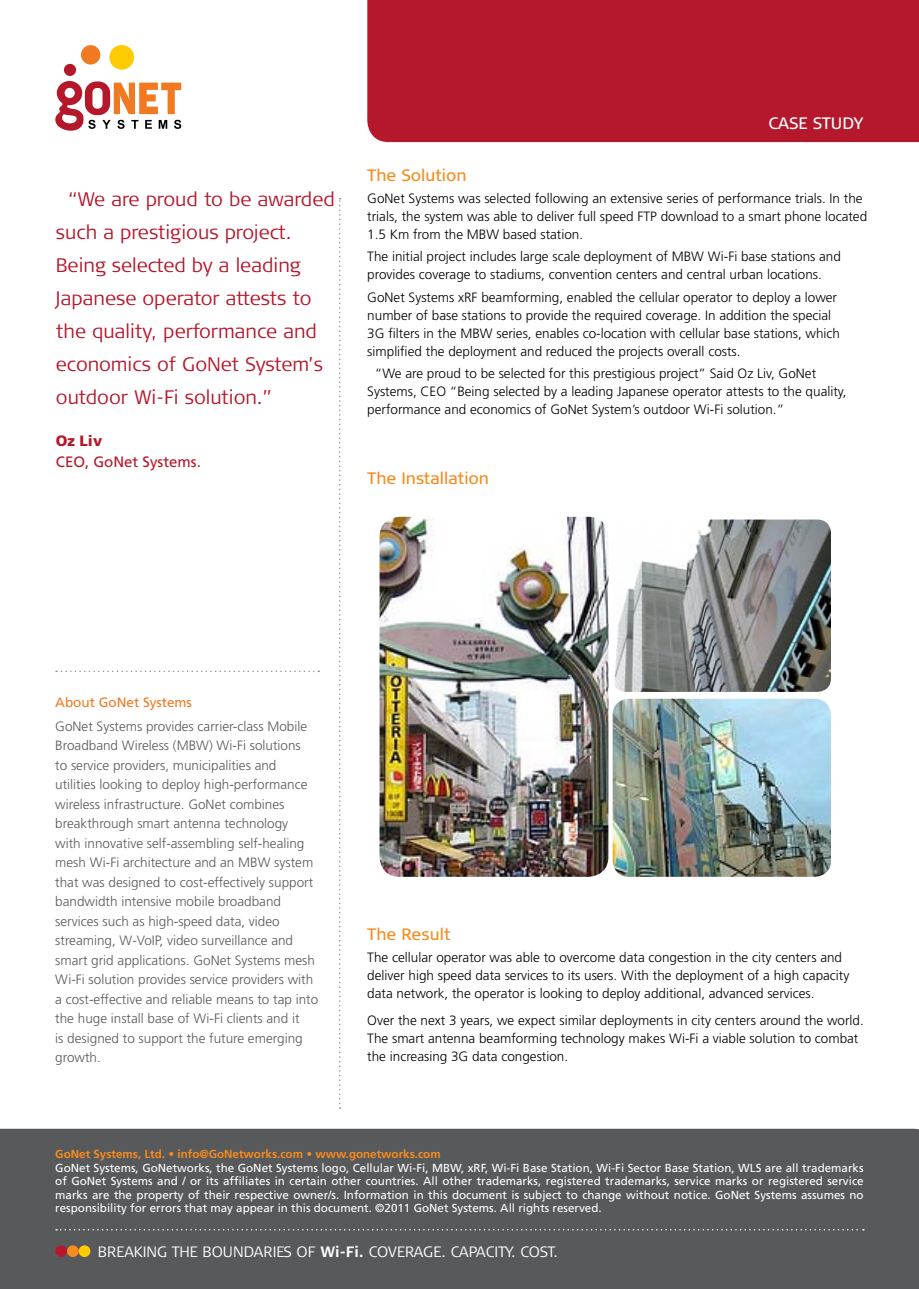
<style>
.page{position:relative;width:919px;height:1289px;background:#fff}
.page>*{position:absolute;margin:0;border:0;box-sizing:border-box;transform-origin:0 0}
.t1{font:300 19.5px/33px "Signa Column";color:#b5172b}
.t2{font:16.5px "Signa Column";color:#f68b1f}
.t3{font:16.5px "Signa Column";color:#fff}
.t4{font:300 15px "Signa Column";color:#fff}
.t5{font:15px "Frutiger";color:#b5172b}
.t6{font:900 15px "Frutiger";color:#b5172b}
.t7{font:300 13.5px/18px "Frutiger";color:#000}
.t8{font:300 13.5px/19.5px "Frutiger";color:#58595b}
.t9{font:13.5px "Frutiger";color:#f17922}
.t10{font:11.7px/13.5px "Frutiger";color:#fff;text-align:justify}
.t11{font:700 11.7px "Frutiger";color:#f68b1f}
.s1{font-weight:700}
</style>
<div class="page">
<div style="left:0;top:1128px;width:918px;height:160px;background:#58595b"></div>
<svg style="left:56px;top:1228px;width:807px;height:2px;background:#6d6e70"></svg>
<div style="left:55px;top:1245px;width:12px;height:11px;background:#b5172b;border-radius:50%"></div>
<div style="left:67px;top:1245px;width:12px;height:11px;background:#f68b1f;border-radius:50%"></div>
<div style="left:79px;top:1245px;width:11px;height:11px;background:#ffcb05;border-radius:50%"></div>
<div style="left:64px;top:63px;width:12px;height:13px;background:#b5172b;border-radius:50%"></div>
<svg style="left:81px;top:45px;width:20px;height:20px"></svg>
<svg style="left:109px;top:45px;width:26px;height:25px"></svg>
<svg style="left:55px;top:81px;width:126px;height:50px"></svg>
<svg style="left:339px;top:198px;width:1px;height:910px"></svg>
<div style="left:367px;top:0;width:551px;height:142px;background:#b5172b"></div>
<svg style="left:56px;top:670px;width:263px;height:2px"></svg>
<img style="left:612px;top:698px;width:218px;height:178px">
<img style="left:614px;top:519px;width:216px;height:173px">
<img style="left:379px;top:517px;width:229px;height:359px">
<h1 class="t1" style="left:56px;top:183px;width:280px;text-indent:12px">“We are proud to be awarded such a prestigious project.<br>Being selected by a leading<br>Japanese operator attests to the quality, performance and economics of GoN et System s’ outdoor Wi-Fi solution “.</h1>
<p class="t6" style="left:56px;top:432px;width:48px">Oz Liv</p>
<p class="t5" style="left:56px;top:453px;width:147px">CEO, GoNet Systems.</p>
<p class="t3" style="left:768px;top:114px;width:97px">case study</p>
<p class="t2" style="left:367px;top:166px;width:101px">The Solution</p>
<p class="t7" style="left:367px;top:189px;width:501px">GoNet Systems was selected following an extensive series of performance trials In. the trials, the system was able to deliver full speed FTP download to a smart phone located<br>1.5 Km from the MBW based station.</p>
<p class="t7" style="left:367px;top:248px;width:475px">The initial project includes large scale deployment of MBW Wi-Fi base stations and provides coverage to stadiums, convention centers and central urban locations.</p>
<p class="t7" style="left:367px;top:288px;width:474px">GoNet Systems xRF beamforming, enabled the cellular operator to deploy a lower number of base stations to provide the required coverage In. addition the special<br>G3 filters in the MBW series, enables co-location with cellular base stations, which simplified the deployment and reduced the projects overall costs.</p>
<p class="t7" style="left:367px;top:364px;width:480px;text-indent:8px">“We are proud to be selected for this prestigious project” Said Oz Liv, GoNet<br>Systems, CEO “Being selected by a leading Japanese operator attests to the quality, performance and economics of GoNet System s’ outdoor Wi-Fi solution “.</p>
<p class="t2" style="left:367px;top:468px;width:123px">The Installation</p>
<p class="t9" style="left:55px;top:694px;width:138px">About GoNet Systems</p>
<p class="t8" style="left:55px;top:716px;width:253px">GoNet Systems provides carrier-class Mobile</p>
<p class="t8" style="left:55px;top:736px;width:247px">Broadband Wireless (MBW) Wi-Fi solutions</p>
<p class="t8" style="left:55px;top:755px;width:223px">to service providers, municipalities and</p>
<p class="t8" style="left:55px;top:775px;width:254px">utilities looking to deploy high-performance</p>
<p class="t8" style="left:55px;top:794px;width:231px">wireless infrastructure. GoNet combines</p>
<p class="t8" style="left:55px;top:814px;width:234px">breakthrough smart antenna technology</p>
<p class="t8" style="left:55px;top:833px;width:251px">with innovative self-assembling self-healing</p>
<p class="t8" style="left:55px;top:853px;width:259px">mesh Wi-Fi architecture and an MBW system</p>
<p class="t8" style="left:55px;top:872px;width:259px">that was designed to cost-effectively support</p>
<p class="t8" style="left:55px;top:892px;width:227px">bandwidth intensive mobile broadband</p>
<p class="t8" style="left:55px;top:911px;width:226px">services such as high-speed data, video</p>
<p class="t8" style="left:159px;top:931px;width:135px">, video surveillance and</p>
<p class="t8" style="left:55px;top:931px;width:264px">streaming W, -VoIP<br>smart grid applications. GoNet Systems mesh Wi-Fi solution provides service providers with a cost-effective and reliable means to tap into the huge install base of Wi-Fi clients and it<br>is designed to support the future emerging growth.</p>
<p class="t2" style="left:367px;top:924px;width:85px">The Result</p>
<p class="t7" style="left:367px;top:948px;width:483px">The cellular operator was able to overcome data congestion in the city centers and deliver high speed data services to its users. With the deployment of a high capacity data network, the operator is looking to deploy additional, advanced services.</p>
<p class="t7" style="left:367px;top:1010px;width:498px">Over the next 3 years, we expect similar deployments in city centers around the world.<br>The smart antenna beamforming technology makes Wi-Fi a viable solution to combat the increasing G3 data congestion.</p>
<p class="t11" style="left:55px;top:1147px;width:387px">GoNet Systems, Ltd. • info@GoNetworks.com • www.gonetworks.com</p>
<p class="t10" style="left:55px;top:1160px;width:809px">GoNet Systems, GoNetworks, the GoNet Systems logo, Cellular Wi-Fi, MBW, xRF, Wi-Fi Base Station, Wi-Fi Sector Base Station, WLS are all trademarks of GoNet Systems and / or its affiliates in certain other countries. All other trademarks, registered trademarks, service marks or registered service marks are the property of their respective owner .s/ Information in this document is subject to change without notice. GoNet Systems assumes no responsibility for errors that may appear in this document ©. 2011 GoNet Systems. All rights reserved.</p>
<p class="t4" style="left:98px;top:1243px;width:417px">brEaking the boundaries of <span class="s1">Wi-Fi.</span> Coverage. Capacity</p>
<p class="t4" style="left:511px;top:1243px;width:48px">. Cost.</p>
</div>
